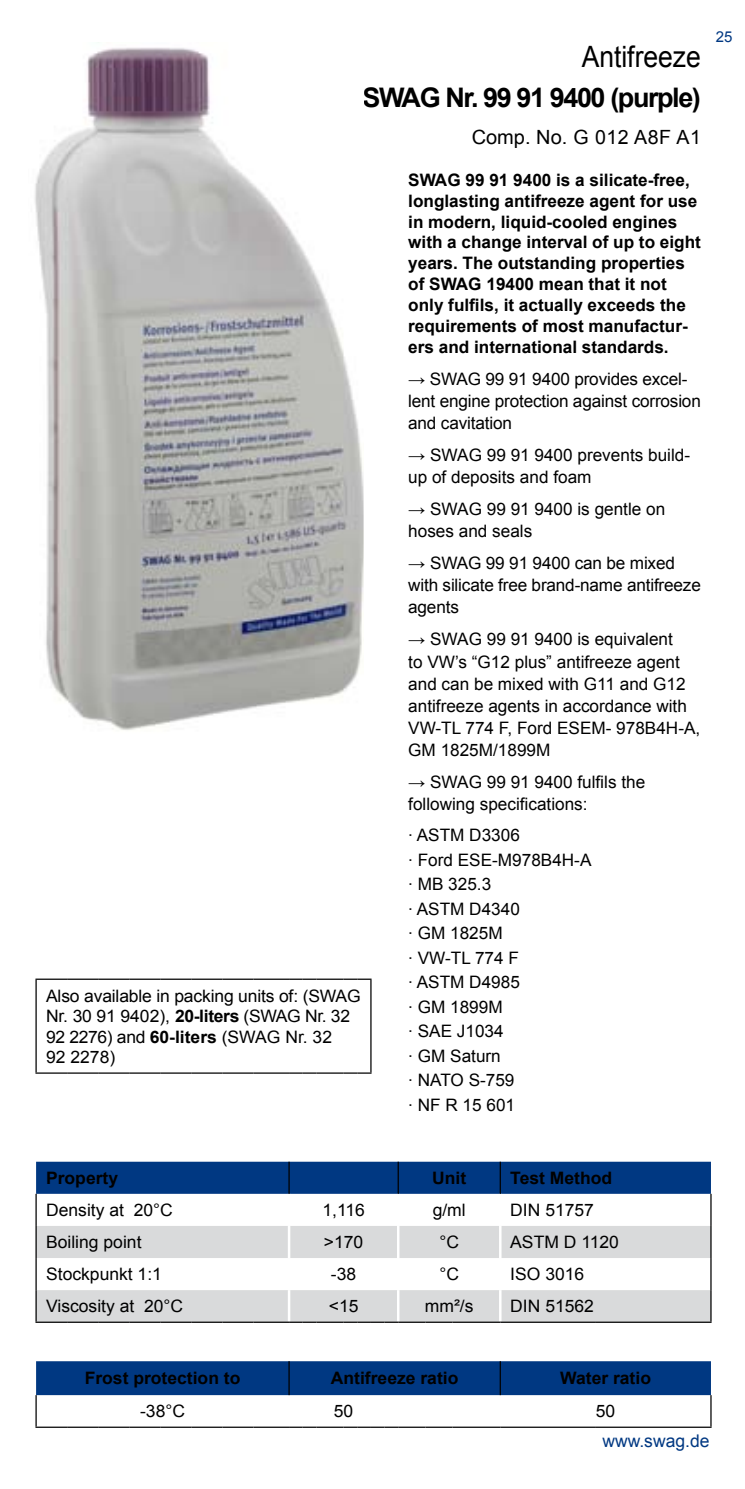
<style>
.page{position:relative;width:745px;height:1489px;background:#fff}
.page>*{position:absolute;margin:0;border:0;box-sizing:border-box;transform-origin:0 0}
.t1{font:29.5px "Arial";color:#000;scale:.9 1}
.t2{font:700 27px "Arial";letter-spacing:-.05em;color:#000}
.t3{font:19.5px "Arial";letter-spacing:.01em;color:#000}
.t4{font:17.5px "Arial";color:#003882}
.t5{font:17.25px/22px "Arial";color:#000}
.t6{font:700 17.25px/20.8px "Arial";color:#000}
.t7{font:15px "Arial";color:#003882}
.s1{font-weight:700}
</style>
<div class="page">
<svg style="left:36px;top:1161px;width:674px;height:233px"></svg>
<svg style="left:37px;top:1225px;width:672px;height:96px;fill:#d9dadb"></svg>
<hr style="left:287px;top:1193px;width:3px;height:32px;background:#fff">
<hr style="left:397px;top:1193px;width:2px;height:32px;background:#fff">
<hr style="left:498px;top:1193px;width:3px;height:32px;background:#fff">
<hr style="left:287px;top:1225px;width:3px;height:32px;background:#fff">
<hr style="left:397px;top:1225px;width:2px;height:32px;background:#fff">
<hr style="left:498px;top:1225px;width:3px;height:32px;background:#fff">
<hr style="left:287px;top:1257px;width:3px;height:32px;background:#fff">
<hr style="left:397px;top:1257px;width:2px;height:32px;background:#fff">
<hr style="left:498px;top:1257px;width:3px;height:32px;background:#fff">
<hr style="left:287px;top:1289px;width:3px;height:32px;background:#fff">
<hr style="left:397px;top:1289px;width:2px;height:32px;background:#fff">
<hr style="left:498px;top:1289px;width:3px;height:32px;background:#fff">
<hr style="left:288px;top:1161px;width:1px;height:32px;background:#000">
<hr style="left:397px;top:1161px;width:1px;height:32px;background:#000">
<hr style="left:499px;top:1161px;width:1px;height:32px;background:#000">
<hr style="left:35px;top:1394px;width:2px;height:32px;background:#000">
<hr style="left:709px;top:1394px;width:2px;height:32px;background:#000">
<hr style="left:35px;top:1426px;width:32px;height:1px;background:#000">
<hr style="left:67px;top:1426px;width:31px;height:1px;background:#000">
<hr style="left:98px;top:1426px;width:31px;height:1px;background:#000">
<hr style="left:129px;top:1426px;width:31px;height:1px;background:#000">
<hr style="left:160px;top:1426px;width:31px;height:1px;background:#000">
<hr style="left:191px;top:1426px;width:31px;height:1px;background:#000">
<hr style="left:222px;top:1426px;width:31px;height:1px;background:#000">
<hr style="left:253px;top:1426px;width:36px;height:1px;background:#000">
<svg style="left:289px;top:1426px;width:163px;height:1px"></svg>
<hr style="left:452px;top:1426px;width:48px;height:1px;background:#000">
<hr style="left:500px;top:1426px;width:94px;height:1px;background:#000">
<hr style="left:594px;top:1426px;width:117px;height:1px;background:#000">
<hr style="left:35px;top:978px;width:32px;height:1px;background:#000">
<hr style="left:67px;top:978px;width:31px;height:1px;background:#000">
<hr style="left:98px;top:978px;width:31px;height:1px;background:#000">
<hr style="left:129px;top:978px;width:31px;height:1px;background:#000">
<hr style="left:160px;top:978px;width:31px;height:1px;background:#000">
<hr style="left:191px;top:978px;width:31px;height:1px;background:#000">
<hr style="left:222px;top:978px;width:31px;height:1px;background:#000">
<hr style="left:253px;top:978px;width:36px;height:1px;background:#000">
<svg style="left:289px;top:978px;width:82px;height:1px"></svg>
<hr style="left:35px;top:1072px;width:32px;height:1px;background:#000">
<hr style="left:67px;top:1072px;width:31px;height:1px;background:#000">
<hr style="left:98px;top:1072px;width:31px;height:1px;background:#000">
<hr style="left:129px;top:1072px;width:31px;height:1px;background:#000">
<hr style="left:160px;top:1072px;width:31px;height:1px;background:#000">
<hr style="left:191px;top:1072px;width:31px;height:1px;background:#000">
<hr style="left:222px;top:1072px;width:31px;height:1px;background:#000">
<hr style="left:253px;top:1072px;width:36px;height:1px;background:#000">
<svg style="left:289px;top:1072px;width:82px;height:1px"></svg>
<hr style="left:35px;top:979px;width:2px;height:93px;background:#000">
<hr style="left:370px;top:979px;width:1px;height:93px;background:#000">
<hr style="left:35px;top:1193px;width:2px;height:32px;background:#000">
<hr style="left:709px;top:1193px;width:2px;height:32px;background:#000">
<hr style="left:35px;top:1225px;width:2px;height:32px;background:#000">
<hr style="left:709px;top:1225px;width:2px;height:32px;background:#000">
<hr style="left:35px;top:1257px;width:2px;height:32px;background:#000">
<hr style="left:709px;top:1257px;width:2px;height:32px;background:#000">
<hr style="left:35px;top:1289px;width:2px;height:32px;background:#000">
<hr style="left:709px;top:1289px;width:2px;height:32px;background:#000">
<hr style="left:35px;top:1321px;width:32px;height:1px;background:#000">
<hr style="left:67px;top:1321px;width:31px;height:1px;background:#000">
<hr style="left:98px;top:1321px;width:31px;height:1px;background:#000">
<hr style="left:129px;top:1321px;width:31px;height:1px;background:#000">
<hr style="left:160px;top:1321px;width:31px;height:1px;background:#000">
<hr style="left:191px;top:1321px;width:31px;height:1px;background:#000">
<hr style="left:222px;top:1321px;width:31px;height:1px;background:#000">
<hr style="left:253px;top:1321px;width:36px;height:1px;background:#000">
<svg style="left:289px;top:1321px;width:163px;height:1px"></svg>
<hr style="left:452px;top:1321px;width:48px;height:1px;background:#000">
<hr style="left:500px;top:1321px;width:94px;height:1px;background:#000">
<hr style="left:594px;top:1321px;width:117px;height:1px;background:#000">
<hr style="left:288px;top:1361px;width:1px;height:33px;background:#000">
<hr style="left:499px;top:1361px;width:1px;height:33px;background:#000">
<img style="left:34px;top:47px;width:329px;height:683px">
<h1 class="t1" style="left:581px;top:38px;width:134px">Antifreeze</h1>
<h2 class="t2" style="left:362px;top:80px;width:340px">SWAG Nr. 99 91 9400 (purple)</h2>
<p class="t3" style="left:471px;top:124px;width:225px">Comp. No. G 012 A8F A1</p>
<p class="t6" style="left:408px;top:170px;width:294px">SWAG 99 91 9400 is a silicate-free, longlasting antifreeze agent for use in modern, liquid-cooled engines with a change interval of up to eight years. The outstanding properties of SWAG 19400 mean that it not only fulfils, it actually exceeds the requirements of most manufactur&shy;ers and international standards.</p>
<p class="t5" style="left:408px;top:368px;width:294px"><span class="s1">→</span> SWAG 99 91 9400 provides excel&shy;lent engine protection against corrosion and cavitation</p>
<p class="t5" style="left:408px;top:444px;width:283px"><span class="s1">→</span> SWAG 99 91 9400 prevents build&shy;up of deposits and foam</p>
<p class="t5" style="left:408px;top:498px;width:258px"><span class="s1">→</span> SWAG 99 91 9400 is gentle on hoses and seals</p>
<p class="t5" style="left:408px;top:552px;width:294px"><span class="s1">→</span> SWAG 99 91 9400 can be mixed with silicate free brand-name antifreeze agents</p>
<p class="t5" style="left:408px;top:628px;width:293px"><span class="s1">→</span> SWAG 99 91 9400 is equivalent<br>to VW’s “G12 plus” antifreeze agent and can be mixed with G11 and G12 antifreeze agents in accordance with<br>VW-TL 774 F, Ford ESEM- 978B4H-A,<br>GM 1 825M/1 899M</p>
<p class="t5" style="left:408px;top:771px;width:238px"><span class="s1">→</span> SWAG 99 91 9400 fulfils the following specifications:</p>
<p class="t5" style="left:408px;top:822px;width:185px;line-height:24.5px">· ASTM D3306<br>· Ford ESE-M978B4H-A · MB 325.3<br>· ASTM D4340<br>· GM 1 825M<br>· VW-TL 774 F<br>· ASTM D4985<br>· GM 1 899M<br>· SAE J1 034<br>· GM Saturn<br>· NATO S-759<br>· NF R 1 5 601</p>
<p class="t5" style="left:46px;top:985px;width:316px;line-height:20.5px">Also available in packing units of: (SWAG<br>Nr. 30 91 9402), <span class="s1">20-liters</span> (SWAG Nr. 32<br>92 2276) and <span class="s1">60-liters</span> (SWAG Nr. 32<br>92 2278)</p>
<p class="t7" style="left:715px;top:27px;width:18px">25</p>
<p class="t6" style="left:46px;top:1168px;width:73px">Property</p>
<p class="t6" style="left:432px;top:1168px;width:36px">Unit</p>
<p class="t6" style="left:510px;top:1168px;width:103px">Test Method</p>
<p class="t5" style="left:46px;top:1199px;width:128px">Density at 20°C</p>
<p class="t5" style="left:322px;top:1199px;width:44px">1,116</p>
<p class="t5" style="left:432px;top:1199px;width:35px">g/ml</p>
<p class="t5" style="left:510px;top:1199px;width:85px">DIN 51 757</p>
<p class="t5" style="left:46px;top:1231px;width:97px">Boiling point</p>
<p class="t5" style="left:324px;top:1231px;width:41px">&gt;1 70</p>
<p class="t5" style="left:439px;top:1231px;width:21px">°C</p>
<p class="t5" style="left:510px;top:1231px;width:110px">ASTM D 1120</p>
<p class="t5" style="left:46px;top:1263px;width:112px">Stockpunkt 1 :1</p>
<p class="t5" style="left:331px;top:1263px;width:27px">-38</p>
<p class="t5" style="left:439px;top:1263px;width:21px">°C</p>
<p class="t5" style="left:510px;top:1263px;width:75px">ISO 301 6</p>
<p class="t5" style="left:46px;top:1295px;width:139px">Viscosity at 20°C</p>
<p class="t5" style="left:328px;top:1295px;width:31px">&lt;15</p>
<p class="t5" style="left:424px;top:1295px;width:50px">mm²/s</p>
<p class="t5" style="left:510px;top:1295px;width:84px">DIN 51 562</p>
<p class="t6" style="left:85px;top:1367px;width:157px">Frost protection to</p>
<p class="t6" style="left:331px;top:1367px;width:129px">Antifreeze ratio</p>
<p class="t6" style="left:560px;top:1367px;width:92px">Water ratio</p>
<p class="t5" style="left:140px;top:1400px;width:46px">-38°C</p>
<p class="t5" style="left:334px;top:1400px;width:21px">50</p>
<p class="t5" style="left:595px;top:1400px;width:21px">50</p>
<p class="t4" style="left:602px;top:1428px;width:108px">www.swag.de</p>
</div>
